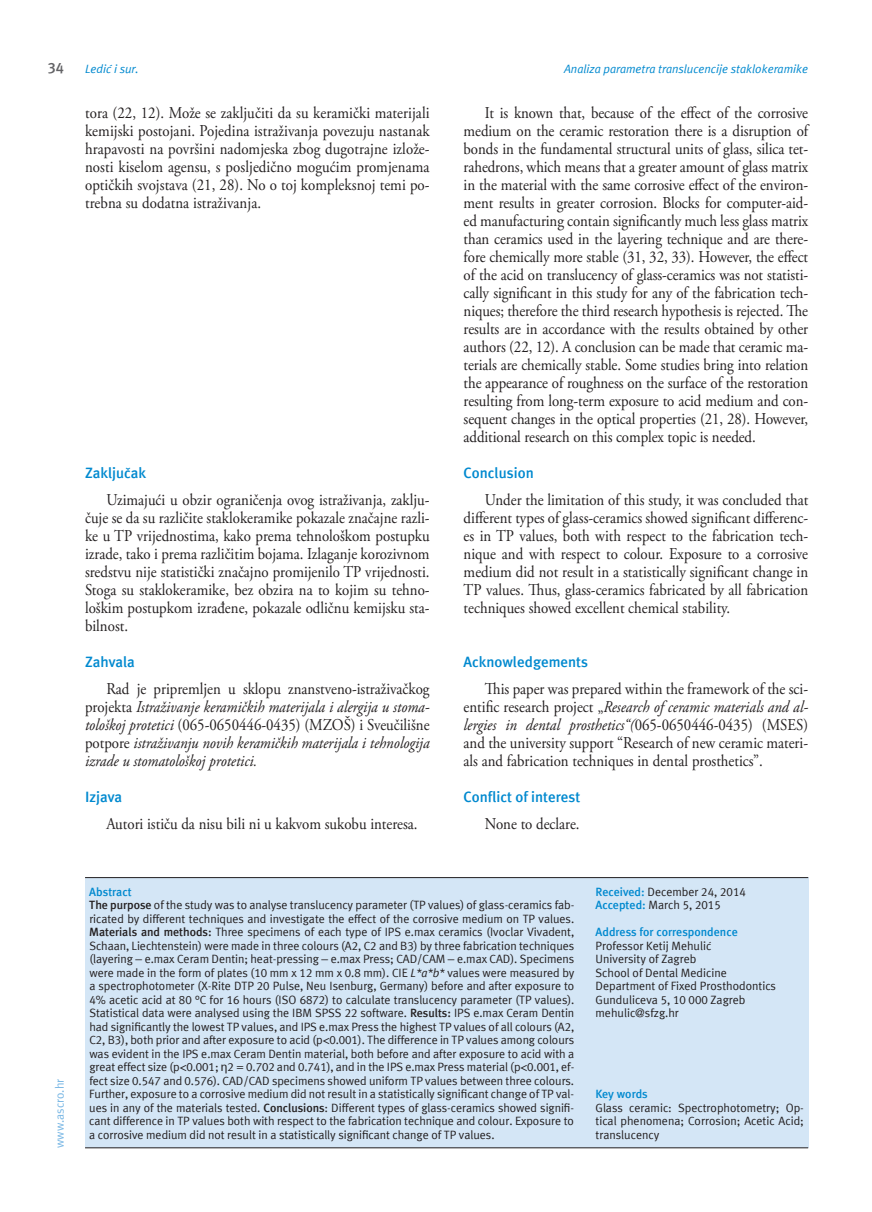
<style>
.page{position:relative;width:872px;height:1212px;background:#fff}
.page>*{position:absolute;margin:0;border:0;box-sizing:border-box;transform-origin:0 0}
.t1{font:16.5px/18px "Adobe Garamond Pro";color:#231f20;text-align:justify;scale:.9 1}
.t2{font:italic 16.5px/18px "Adobe Garamond Pro";color:#231f20;text-align:justify;scale:.9 1}
.t3{font:700 15px "Meta ASC";color:#0089cf}
.t4{font:700 15px "Meta ASC";color:#636366}
.t5{font:12px/13.5px "Meta ASC";letter-spacing:-.005em;color:#231f20}
.t6{font:italic 12px "Meta ASC";color:#0089cf}
.t7{font:700 12px "Meta ASC";color:#0089cf}
.t8{font:12px "Meta ASC";color:#77b6e4}
.s1{font-style:italic}
.s2{font-style:normal}
.s3{font-weight:700;color:#0089cf}
.s4{font-weight:700}
.s5{font-family:"Arial"}
</style>
<div class="page">
<div style="left:85px;top:877px;width:723px;height:271px;background:#d4e6f6"></div>
<hr style="left:85px;top:877px;width:723px;height:1px;background:#231f20">
<hr style="left:85px;top:1147px;width:723px;height:1px;background:#231f20">
<p class="t4" style="left:48px;top:59px;width:18px">34</p>
<p class="t6" style="left:564px;top:62px;width:245px">Analiza parametra translucencije staklokeramike</p>
<p class="t6" style="left:85px;top:62px;width:55px">Ledić i sur.</p>
<p class="t1" style="left:85px;top:105px;width:384px">tora (22, 12). Može se zaključiti da su keramički materijali kemijski postojani. Pojedina istraživanja povezuju nastanak hrapavosti na površini nadomjeska zbog dugotrajne izlože&shy;nosti kiselom agensu, s posljedično mogućim promjenama optičkih svojstava (21, 28). No o toj kompleksnoj temi po&shy;trebna su dodatna istraživanja.</p>
<p class="t1" style="left:463px;top:105px;width:384px;text-indent:21px">It is known that, because of the effect of the corrosive medium on the ceramic restoration there is a disruption of bonds in the fundamental structural units of glass, silica tet&shy;rahedrons, which means that a greater amount of glass matrix in the material with the same corrosive effect of the environ&shy;ment results in greater corrosion. Blocks for computer-aid&shy;ed manufacturing contain significantly much less glass matrix than ceramics used in the layering technique and are there&shy;fore chemically more stable (31, 32, 33). However, the effect of the acid on translucency of glass-ceramics was not statisti&shy;cally significant in this study for any of the fabrication tech&shy;niques; therefore the third research hypothesis is rejected. The results are in accordance with the results obtained by other authors (22, 12). A conclusion can be made that ceramic ma&shy;terials are chemically stable. Some studies bring into relation the appearance of roughness on the surface of the restoration resulting from long-term exposure to acid medium and con&shy;sequent changes in the optical properties (21, 28). However, additional research on this complex topic is needed.</p>
<p class="t3" style="left:463px;top:464px;width:72px">Conclusion</p>
<p class="t1" style="left:463px;top:492px;width:384px;text-indent:21px">Under the limitation of this study, it was concluded that different types of glass-ceramics showed significant differenc&shy;es in TP values, both with respect to the fabrication tech&shy;nique and with respect to colour. Exposure to a corrosive medium did not result in a statistically significant change in TP values. Thus, glass-ceramics fabricated by all fabrication techniques showed excellent chemical stability.</p>
<p class="t3" style="left:463px;top:653px;width:126px">Acknowledgements</p>
<p class="t1" style="left:463px;top:681px;width:384px;text-indent:21px">This paper was prepared within the framework of the sci&shy;entific research project „<span class="s1">Research of ceramic materials and al&shy;lergies in dental prosthetics“(</span>065-0650446-0435) (MSES) and the university support “Research of new ceramic materi&shy;als and fabrication techniques in dental prosthetics”.</p>
<p class="t3" style="left:463px;top:788px;width:118px">Conflict of interest</p>
<p class="t1" style="left:485px;top:816px;width:107px">None to declare.</p>
<p class="t3" style="left:85px;top:464px;width:63px">Zaključak</p>
<p class="t1" style="left:85px;top:492px;width:384px;text-indent:21px">Uzimajući u obzir ograničenja ovog istraživanja, zaklju&shy;čuje se da su različite staklokeramike pokazale značajne razli&shy;ke u TP vrijednostima, kako prema tehnološkom postupku izrade, tako i prema različitim bojama. Izlaganje korozivnom sredstvu nije statistički značajno promijenilo TP vrijednosti.<br>Stoga su staklokeramike, bez obzira na to kojim su tehno&shy;loškim postupkom izrađene, pokazale odličnu kemijsku sta&shy;bilnost.</p>
<p class="t3" style="left:85px;top:653px;width:51px">Zahvala</p>
<p class="t2" style="left:85px;top:680px;width:384px;text-indent:21px"><span class="s2">Rad je pripremljen u sklopu znanstveno-istraživačkog projekta</span> Istraživanje keramičkih materijala i alergija u stoma&shy;tološkoj protetici <span class="s2">(065-0650446-0435) (MZOŠ) i Sveučilišne potpore</span> istraživanju novih keramičkih materijala i tehnologija izrade u stomatološkoj protetici.</p>
<p class="t3" style="left:85px;top:788px;width:39px">Izjava</p>
<p class="t1" style="left:106px;top:816px;width:347px">Autori ističu da nisu bili ni u kakvom sukobu interesa.</p>
<p class="t8" style="left:53px;top:1148px;width:71px;rotate:-90deg">www.ascro.hr</p>
<p class="t5" style="left:89px;top:885px;width:487px"><span class="s3">Abstract<br></span><span class="s4">The purpose</span> of the study was to analyse translucency parameter (TP values) of glass-ceramics fab&shy;ricated by different techniques and investigate the effect of the corrosive medium on TP values.<br><span class="s4">Materials and methods:</span> Three specimens of each type of IPS e.max ceramics (Ivoclar Vivadent, Schaan, Liechtenstein) were made in three colours (A2, C2 and B3) by three fabrication techniques (layering – e.max Ceram Dentin; heat-pressing – e.max Press; CAD/CAM – e.max CAD). Specimens were made in the form of plates (10 mm x 12 mm x 0.8 mm). CIE <span class="s1">L*a*b*</span> values were measured by a spectrophotometer (X-Rite DTP 20 Pulse, Neu Isenburg, Germany) before and after exposure to 4% acetic acid at 80 °C for 16 hours (ISO 6872) to calculate translucency parameter (TP values).<br>Statistical data were analysed using the IBM SPSS 22 software. <span class="s4">Results:</span> IPS e.max Ceram Dentin had significantly the lowest TP values, and IPS e.max Press the highest TP values of all colours (A2, C2, B3), both prior and after exposure to acid (p&lt;0.001). The difference in TP values among colours was evident in the IPS e.max Ceram Dentin material, both before and after exposure to acid with a great effect size (p&lt;0.001; <span class="s5">η</span>2 = 0.702 and 0.741), and in the IPS e.max Press material (p&lt;0.001, ef&shy;fect size 0.547 and 0.576). CAD/CAD specimens showed uniform TP values between three colours.<br>Further, exposure to a corrosive medium did not result in a statistically significant change of TP val&shy;ues in any of the materials tested. <span class="s4">Conclusions</span>: Different types of glass-ceramics showed signifi&shy;cant difference in TP values both with respect to the fabrication technique and colour. Exposure to a corrosive medium did not result in a statistically significant change of TP values.</p>
<p class="t5" style="left:595px;top:885px;width:152px"><span class="s3">Received:</span> December 24, 2014<br><span class="s3">Accepted:</span> March 5, 2015</p>
<p class="t7" style="left:595px;top:925px;width:144px">Address for correspondence</p>
<p class="t5" style="left:595px;top:939px;width:182px">Professor Ketij Mehulić<br>University of Zagreb<br>School of Dental Medicine<br>Department of Fixed Prosthodontics<br>Gunduliceva 5, 10 000 Zagreb mehulic@sfzg.hr</p>
<p class="t7" style="left:595px;top:1087px;width:54px">Key words</p>
<p class="t5" style="left:595px;top:1101px;width:210px;text-align:justify">Glass ceramic: Spectrophotometry; Op&shy;tical phenomena; Corrosion; Acetic Acid; translucency</p>
</div>
